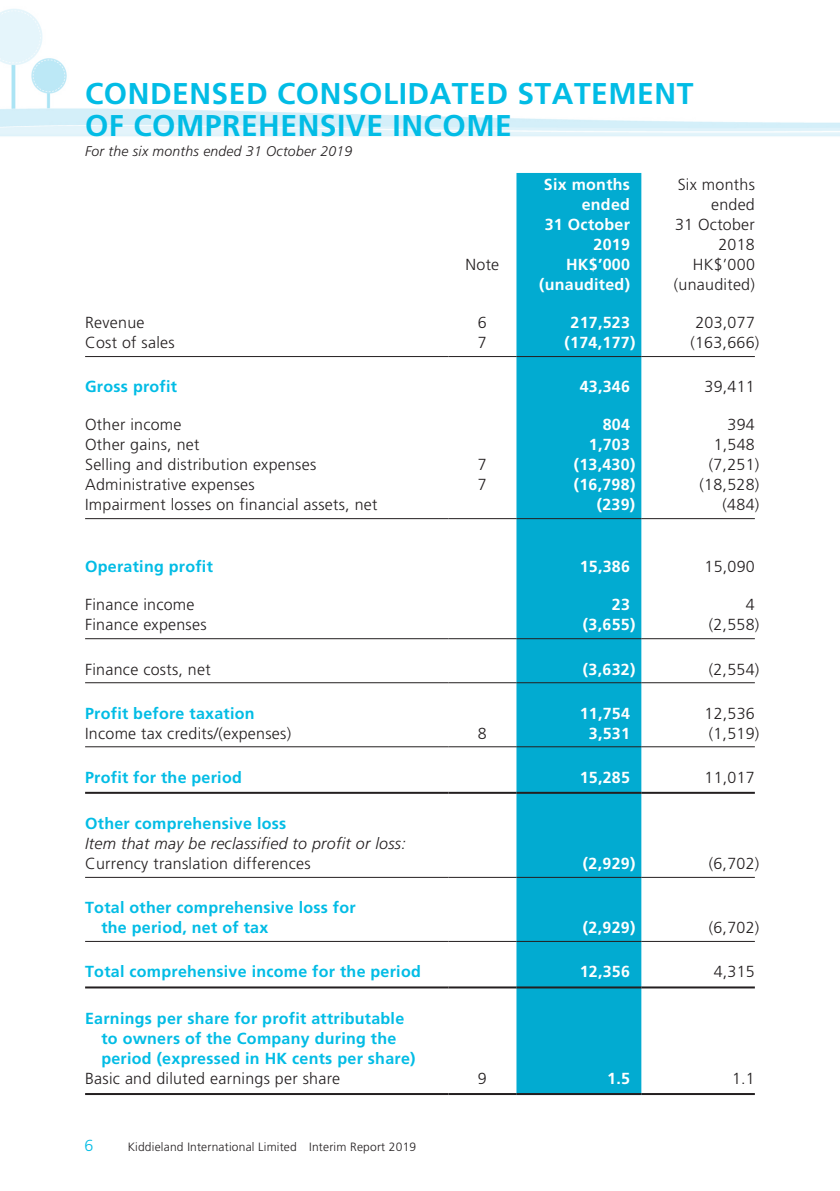
<style>
.page{position:relative;width:840px;height:1191px;background:#fff}
.page>*{position:absolute;margin:0;border:0;box-sizing:border-box;transform-origin:0 0}
.t1{font:700 30px/32px "Frutiger LT Std";letter-spacing:.015em;color:#02bce5}
.t2{font:300 16px/20px "Frutiger LT Std";letter-spacing:.015em;color:#231f20;text-align:right}
.t3{font:700 16px/20px "Frutiger LT Std";letter-spacing:.015em;color:#02bce5}
.t4{font:700 16px/20px "Frutiger LT Std";letter-spacing:.015em;color:#fff;text-align:right}
.t5{font:italic 300 16px "Frutiger LT Std";letter-spacing:.015em;color:#231f20}
.t6{font:300 16px "Frutiger LT Std";color:#02bce5}
.t7{font:italic 300 14px "Frutiger LT Std";letter-spacing:.015em;color:#231f20}
.t8{font:300 12px "Frutiger LT Std";letter-spacing:.015em;color:#231f20}
</style>
<div class="page">
<img style="left:0;top:9px;width:839px;height:1087px">
<div style="left:516px;top:173px;width:125px;height:920px;background:#02abd1"></div>
<hr style="left:85px;top:356px;width:363px;height:1px;background:#231f20">
<hr style="left:448px;top:356px;width:68px;height:1px;background:#231f20">
<hr style="left:516px;top:356px;width:125px;height:1px;background:#231f20">
<hr style="left:641px;top:356px;width:113px;height:1px;background:#231f20">
<hr style="left:85px;top:518px;width:363px;height:1px;background:#231f20">
<hr style="left:448px;top:518px;width:68px;height:1px;background:#231f20">
<hr style="left:516px;top:518px;width:125px;height:1px;background:#231f20">
<hr style="left:641px;top:518px;width:113px;height:1px;background:#231f20">
<hr style="left:85px;top:638px;width:363px;height:1px;background:#231f20">
<hr style="left:448px;top:638px;width:68px;height:1px;background:#231f20">
<hr style="left:516px;top:638px;width:125px;height:1px;background:#231f20">
<hr style="left:641px;top:638px;width:113px;height:1px;background:#231f20">
<hr style="left:85px;top:682px;width:363px;height:1px;background:#231f20">
<hr style="left:448px;top:682px;width:68px;height:1px;background:#231f20">
<hr style="left:516px;top:682px;width:125px;height:1px;background:#231f20">
<hr style="left:641px;top:682px;width:113px;height:1px;background:#231f20">
<hr style="left:85px;top:746px;width:363px;height:1px;background:#231f20">
<hr style="left:448px;top:746px;width:68px;height:1px;background:#231f20">
<hr style="left:516px;top:746px;width:125px;height:1px;background:#231f20">
<hr style="left:641px;top:746px;width:113px;height:1px;background:#231f20">
<hr style="left:85px;top:792px;width:363px;height:2px;background:#231f20">
<hr style="left:448px;top:792px;width:68px;height:2px;background:#231f20">
<hr style="left:516px;top:792px;width:125px;height:2px;background:#231f20">
<hr style="left:641px;top:792px;width:113px;height:2px;background:#231f20">
<hr style="left:85px;top:877px;width:363px;height:1px;background:#231f20">
<hr style="left:448px;top:877px;width:68px;height:1px;background:#231f20">
<hr style="left:516px;top:877px;width:125px;height:1px;background:#231f20">
<hr style="left:641px;top:877px;width:113px;height:1px;background:#231f20">
<hr style="left:85px;top:941px;width:363px;height:1px;background:#231f20">
<hr style="left:448px;top:941px;width:68px;height:1px;background:#231f20">
<hr style="left:516px;top:941px;width:125px;height:1px;background:#231f20">
<hr style="left:641px;top:941px;width:113px;height:1px;background:#231f20">
<hr style="left:85px;top:986px;width:363px;height:2px;background:#231f20">
<hr style="left:448px;top:986px;width:68px;height:2px;background:#231f20">
<hr style="left:516px;top:986px;width:125px;height:2px;background:#231f20">
<hr style="left:641px;top:986px;width:113px;height:2px;background:#231f20">
<hr style="left:85px;top:1093px;width:363px;height:2px;background:#231f20">
<hr style="left:448px;top:1093px;width:68px;height:2px;background:#231f20">
<hr style="left:516px;top:1093px;width:125px;height:2px;background:#231f20">
<hr style="left:641px;top:1093px;width:113px;height:2px;background:#231f20">
<h1 class="t1" style="left:85px;top:78px;width:609px">CONDENSED CONSOLIDATED STATEMENT<br>OF COMPREHENSIVE INCOME</h1>
<p class="t7" style="left:85px;top:143px;width:268px">For the six months ended 31 October 2019</p>
<p class="t4" style="left:543px;top:175px;width:88px">Six months ended<br>31 October</p>
<p class="t2" style="left:674px;top:175px;width:81px">Six months ended<br>31 October</p>
<p class="t4" style="left:593px;top:235px;width:38px">2019</p>
<p class="t2" style="left:718px;top:235px;width:38px">2018</p>
<p class="t2" style="left:465px;top:255px;width:35px">Note</p>
<p class="t4" style="left:565px;top:255px;width:65px">HK$’000</p>
<p class="t2" style="left:692px;top:255px;width:64px">HK$’000</p>
<p class="t4" style="left:539px;top:275px;width:92px">(unaudited)</p>
<p class="t2" style="left:673px;top:275px;width:82px">(unaudited)</p>
<p class="t2" style="left:85px;top:313px;width:61px">Revenue</p>
<p class="t2" style="left:477px;top:313px;width:10px">6</p>
<p class="t4" style="left:570px;top:313px;width:61px">217,523</p>
<p class="t2" style="left:695px;top:313px;width:61px">203,077</p>
<p class="t2" style="left:85px;top:333px;width:91px">Cost of sales</p>
<p class="t2" style="left:477px;top:333px;width:10px">7</p>
<p class="t4" style="left:564px;top:333px;width:72px">(174,177)</p>
<p class="t2" style="left:690px;top:333px;width:70px">(163,666)</p>
<p class="t3" style="left:85px;top:377px;width:93px">Gross profit</p>
<p class="t4" style="left:579px;top:377px;width:52px">43,346</p>
<p class="t2" style="left:704px;top:377px;width:52px">39,411</p>
<p class="t2" style="left:85px;top:415px;width:98px">Other income</p>
<p class="t4" style="left:602px;top:415px;width:29px">804</p>
<p class="t2" style="left:727px;top:415px;width:29px">394</p>
<p class="t2" style="left:85px;top:435px;width:116px">Other gains, net</p>
<p class="t4" style="left:588px;top:435px;width:43px">1,703</p>
<p class="t2" style="left:713px;top:435px;width:43px">1,548</p>
<p class="t2" style="left:85px;top:455px;width:232px">Selling and distribution expenses</p>
<p class="t2" style="left:477px;top:455px;width:10px">7</p>
<p class="t4" style="left:573px;top:455px;width:63px">(13,430)</p>
<p class="t2" style="left:708px;top:455px;width:52px">(7,251)</p>
<p class="t2" style="left:85px;top:475px;width:171px">Administrative expenses</p>
<p class="t2" style="left:477px;top:475px;width:10px">7</p>
<p class="t4" style="left:573px;top:475px;width:63px">(16,798)</p>
<p class="t2" style="left:699px;top:475px;width:61px">(18,528)</p>
<p class="t2" style="left:85px;top:495px;width:294px">Impairment losses on financial assets, net</p>
<p class="t4" style="left:596px;top:495px;width:40px">(239)</p>
<p class="t2" style="left:722px;top:495px;width:38px">(484)</p>
<p class="t3" style="left:85px;top:557px;width:129px">Operating profit</p>
<p class="t4" style="left:579px;top:557px;width:52px">15,386</p>
<p class="t2" style="left:704px;top:557px;width:52px">15,090</p>
<p class="t2" style="left:85px;top:595px;width:111px">Finance income</p>
<p class="t4" style="left:611px;top:595px;width:20px">23</p>
<p class="t2" style="left:745px;top:595px;width:10px">4</p>
<p class="t2" style="left:85px;top:615px;width:123px">Finance expenses</p>
<p class="t4" style="left:582px;top:615px;width:54px">(3,655)</p>
<p class="t2" style="left:708px;top:615px;width:52px">(2,558)</p>
<p class="t2" style="left:85px;top:659px;width:127px">Finance costs, net</p>
<p class="t4" style="left:582px;top:659px;width:54px">(3,632)</p>
<p class="t2" style="left:708px;top:659px;width:52px">(2,554)</p>
<p class="t3" style="left:85px;top:703px;width:171px">Profit before taxation</p>
<p class="t4" style="left:579px;top:703px;width:52px">11,754</p>
<p class="t2" style="left:704px;top:703px;width:52px">12,536</p>
<p class="t2" style="left:85px;top:723px;width:207px">Income tax credits/(expenses)</p>
<p class="t2" style="left:477px;top:723px;width:10px">8</p>
<p class="t4" style="left:588px;top:723px;width:43px">3,531</p>
<p class="t2" style="left:708px;top:723px;width:52px">(1,519)</p>
<p class="t3" style="left:85px;top:767px;width:158px">Profit for the period</p>
<p class="t4" style="left:579px;top:767px;width:52px">15,285</p>
<p class="t2" style="left:704px;top:767px;width:52px">11,017</p>
<p class="t3" style="left:85px;top:813px;width:202px">Other comprehensive loss</p>
<p class="t5" style="left:85px;top:834px;width:322px">Item that may be reclassified to profit or loss:</p>
<p class="t2" style="left:85px;top:854px;width:227px">Currency translation differences</p>
<p class="t4" style="left:582px;top:853px;width:54px">(2,929)</p>
<p class="t2" style="left:708px;top:854px;width:52px">(6,702)</p>
<p class="t3" style="left:101px;top:897px;width:256px;text-indent:-16px">Total other comprehensive loss for the period, net of tax</p>
<p class="t4" style="left:582px;top:917px;width:54px">(2,929)</p>
<p class="t2" style="left:708px;top:918px;width:52px">(6,702)</p>
<p class="t3" style="left:85px;top:961px;width:337px">Total comprehensive income for the period</p>
<p class="t4" style="left:579px;top:961px;width:52px">12,356</p>
<p class="t2" style="left:713px;top:962px;width:43px">4,315</p>
<p class="t3" style="left:101px;top:1008px;width:315px;text-indent:-16px">Earnings per share for profit attributable to owners of the Company during the period (expressed in HK cents per share)</p>
<p class="t2" style="left:85px;top:1068px;width:256px">Basic and diluted earnings per share</p>
<p class="t2" style="left:477px;top:1068px;width:10px">9</p>
<p class="t4" style="left:606px;top:1068px;width:24px">1.5</p>
<p class="t2" style="left:731px;top:1068px;width:24px">1.1</p>
<p class="t6" style="left:84px;top:1136px;width:10px">6</p>
<p class="t8" style="left:128px;top:1140px;width:290px">Kiddieland International Limited Interim Report 2019</p>
</div>
